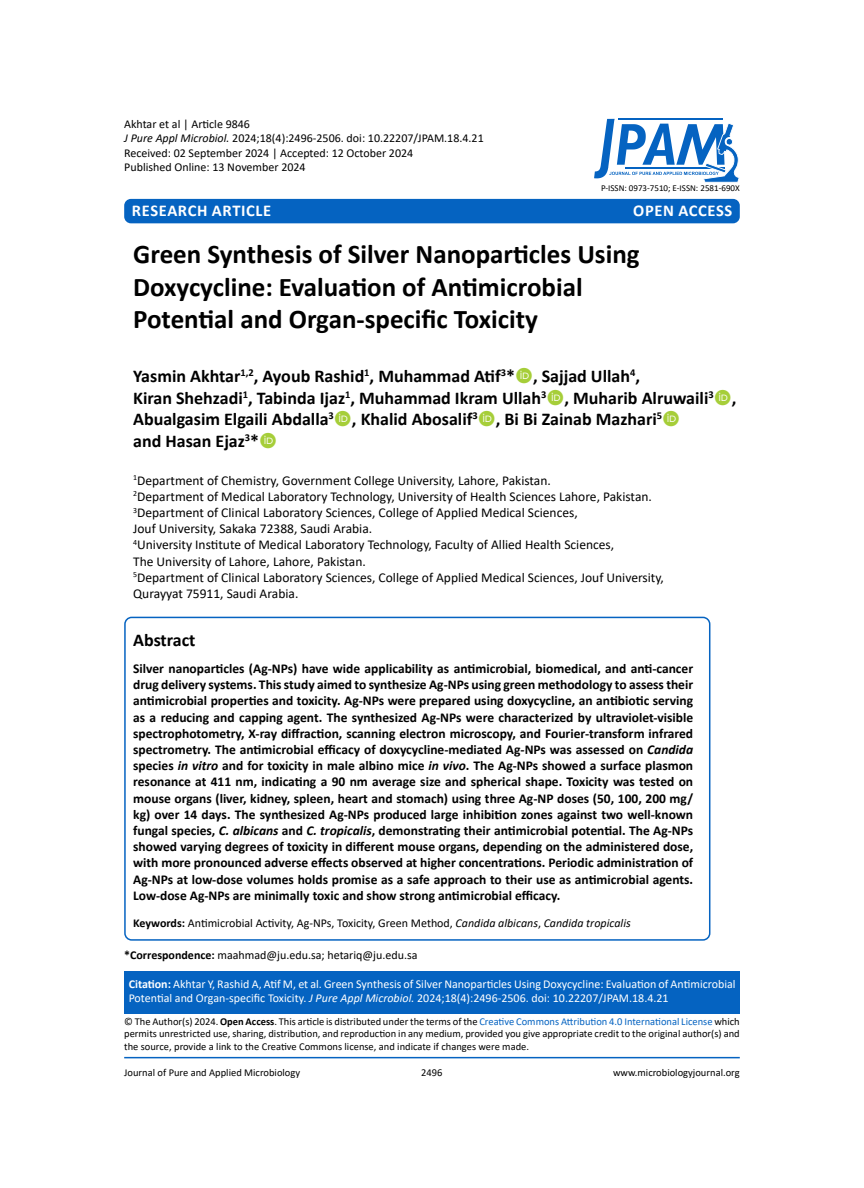
<style>
.page{position:relative;width:864px;height:1188px;background:#fff}
.page>*{position:absolute;margin:0;border:0;box-sizing:border-box;transform-origin:0 0}
.JPAM_Heading{font:700 27px/32.4px "Calibri";color:#000}
.JPAM_Author_Name{font:700 18px/21.6px "Calibri";color:#000}
.JPAM_ABSTRACT{font:700 18px "Calibri";color:#000}
.t1{font:700 16.5px "Calibri";letter-spacing:.04em;color:#fff}
.JPAM_ABSTRACT-2{font:700 13.5px/16.2px "Calibri";color:#000;text-align:justify}
.JPAM_Adds___Keys{font:13.5px "Calibri";color:#000}
.JPAM_ABSTRACT-3{font:12px "Calibri";color:#000}
.JPAM_Body_text{font:12px/14.4px "Calibri";color:#fff}
.JPAM_Body_text-2{font:12px "Calibri";color:#000}
.Body_text{font:10.5px/12.6px "Calibri";color:#000;text-align:justify}
.t2{font:9px "Calibri";color:#000}
.s1{font-style:italic}
.s2{font-weight:700}
.s3{color:#0563c1}
</style>
<div class="page">
<div style="left:124px;top:971px;width:616px;height:43px;background:#0563c1"></div>
<hr style="left:124px;top:1057px;width:616px;height:1px;background:#0563c1">
<div style="left:124px;top:199px;width:616px;height:24px;background:#0563c1;border-radius:7px"></div>
<svg style="left:594px;top:119px;width:145px;height:64px"></svg>
<div style="left:124px;top:617px;width:586px;height:324px;border:2px solid #0563c1;border-radius:7px"></div>
<p class="JPAM_ABSTRACT-3" style="left:124px;top:115px;width:127px">Akhtar et al | Article 9846</p>
<p class="JPAM_ABSTRACT-3" style="left:124px;top:130px;width:361px"><span class="s1">J Pure Appl Microbiol.</span> 2024;18(4):2496-2506. doi: 10.22207/JPAM.18.4.21</p>
<p class="JPAM_ABSTRACT-3" style="left:124px;top:144px;width:291px">Received: 02 September 2024 | Accepted: 12 October 2024</p>
<p class="JPAM_ABSTRACT-3" style="left:124px;top:159px;width:183px">Published Online: 13 November 2024</p>
<p class="t1" style="left:132px;top:198px;width:141px">RESEARCH ARTICLE</p>
<p class="t1" style="left:633px;top:198px;width:101px">OPEN ACCESS</p>
<p class="t2" style="left:601px;top:182px;width:140px">P-ISSN: 0973-7510; E-ISSN: 2581-690X</p>
<p class="JPAM_Heading" style="left:133px;top:238px;width:508px">Green Synthesis of Silver Nanoparticles Using<br>Doxycycline: Evaluation of Antimicrobial</p>
<p class="JPAM_Heading" style="left:133px;top:303px;width:406px">Potential and Organ-specific Toxicity</p>
<p class="JPAM_Author_Name" style="left:133px;top:365px;width:605px">Yasmin Akhtar<sup>1,2</sup>, Ayoub Rashid<sup>1</sup>, Muhammad Atif<sup>3</sup>* , Sajjad Ullah<sup>4</sup>,<br>Kiran Shehzadi<sup>1</sup>, Tabinda Ijaz<sup>1</sup>, Muhammad Ikram Ullah<sup>3</sup> , Muharib Alruwaili<sup>3</sup> ,<br>Abualgasim Elgaili Abdalla<sup>3</sup> , Khalid Abosalif<sup>3</sup> , Bi Bi Zainab Mazhari<sup>5</sup></p>
<p class="JPAM_Author_Name" style="left:133px;top:430px;width:128px">and Hasan Ejaz<sup>3</sup>*</p>
<p class="JPAM_Adds___Keys" style="left:133px;top:471px;width:419px"><sup>1</sup>Department of Chemistry, Government College University, Lahore, Pakistan.</p>
<p class="JPAM_Adds___Keys" style="left:133px;top:487px;width:520px"><sup>2</sup>Department of Medical Laboratory Technology, University of Health Sciences Lahore, Pakistan.</p>
<p class="JPAM_Adds___Keys" style="left:133px;top:503px;width:446px"><sup>3</sup>Department of Clinical Laboratory Sciences, College of Applied Medical Sciences,</p>
<p class="JPAM_Adds___Keys" style="left:133px;top:519px;width:241px">Jouf University, Sakaka 72388, Saudi Arabia.</p>
<p class="JPAM_Adds___Keys" style="left:133px;top:536px;width:483px"><sup>4</sup>University Institute of Medical Laboratory Technology, Faculty of Allied Health Sciences,</p>
<p class="JPAM_Adds___Keys" style="left:133px;top:552px;width:234px">The University of Lahore, Lahore, Pakistan.</p>
<p class="JPAM_Adds___Keys" style="left:133px;top:568px;width:532px"><sup>5</sup>Department of Clinical Laboratory Sciences, College of Applied Medical Sciences, Jouf University,</p>
<p class="JPAM_Adds___Keys" style="left:133px;top:584px;width:167px">Qurayyat 75911, Saudi Arabia.</p>
<p class="JPAM_ABSTRACT" style="left:133px;top:628px;width:64px">Abstract</p>
<p class="JPAM_ABSTRACT-2" style="left:133px;top:660px;width:562px">Silver nanoparticles (Ag-NPs) have wide applicability as antimicrobial, biomedical, and anti-cancer drug delivery systems. This study aimed to synthesize Ag-NPs using green methodology to assess their antimicrobial properties and toxicity. Ag-NPs were prepared using doxycycline, an antibiotic serving as a reducing and capping agent. The synthesized Ag-NPs were characterized by ultraviolet-visible spectrophotometry, X-ray diffraction, scanning electron microscopy, and Fourier-transform infrared spectrometry. The antimicrobial efficacy of doxycycline-mediated Ag-NPs was assessed on <span class="s1">Candida </span>species <span class="s1">in vitro</span> and for toxicity in male albino mice <span class="s1">in vivo</span>. The Ag-NPs showed a surface plasmon resonance at 411 nm, indicating a 90 nm average size and spherical shape. Toxicity was tested on mouse organs (liver, kidney, spleen, heart and stomach) using three Ag-NP doses (50, 100, 200 mg/ kg) over 14 days. The synthesized Ag-NPs produced large inhibition zones against two well-known fungal species, <span class="s1">C. albicans</span> and <span class="s1">C. tropicalis</span>, demonstrating their antimicrobial potential. The Ag-NPs showed varying degrees of toxicity in different mouse organs, depending on the administered dose, with more pronounced adverse effects observed at higher concentrations. Periodic administration of Ag-NPs at low-dose volumes holds promise as a safe approach to their use as antimicrobial agents.<br>Low-dose Ag-NPs are minimally toxic and show strong antimicrobial efficacy.</p>
<p class="JPAM_ABSTRACT-3" style="left:133px;top:914px;width:499px"><span class="s2">Keywords:</span> Antimicrobial Activity, Ag-NPs, Toxicity, Green Method, <span class="s1">Candida albicans</span>, <span class="s1">Candida tropicalis</span></p>
<p class="JPAM_Body_text-2" style="left:124px;top:947px;width:295px"><span class="s2">*Correspondence:</span> maahmad@ju.edu.sa; hetariq@ju.edu.sa</p>
<p class="JPAM_Body_text" style="left:129px;top:976px;width:609px"><span class="s2">Citation:</span> Akhtar Y, Rashid A, Atif M, et al. Green Synthesis of Silver Nanoparticles Using Doxycycline: Evaluation of Antimicrobial<br>Potential and Organ-specific Toxicity. <span class="s1">J Pure Appl Microbiol.</span> 2024;18(4):2496-2506. doi: 10.22207/JPAM.18.4.21</p>
<p class="Body_text" style="left:124px;top:1015px;width:617px">© The Author(s) 2024. <span class="s2">Open Access</span>. This article is distributed under the terms of the <span class="s3">Creative Commons Attribution 4.0 International License</span> which permits unrestricted use, sharing, distribution, and reproduction in any medium, provided you give appropriate credit to the original author(s) and the source, provide a link to the Creative Commons license, and indicate if changes were made.</p>
<p class="Body_text" style="left:124px;top:1066px;width:177px">Journal of Pure and Applied Microbiology</p>
<p class="Body_text" style="left:421px;top:1066px;width:23px">2496</p>
<p class="Body_text" style="left:613px;top:1066px;width:128px">www.microbiologyjournal.org</p>
</div>
